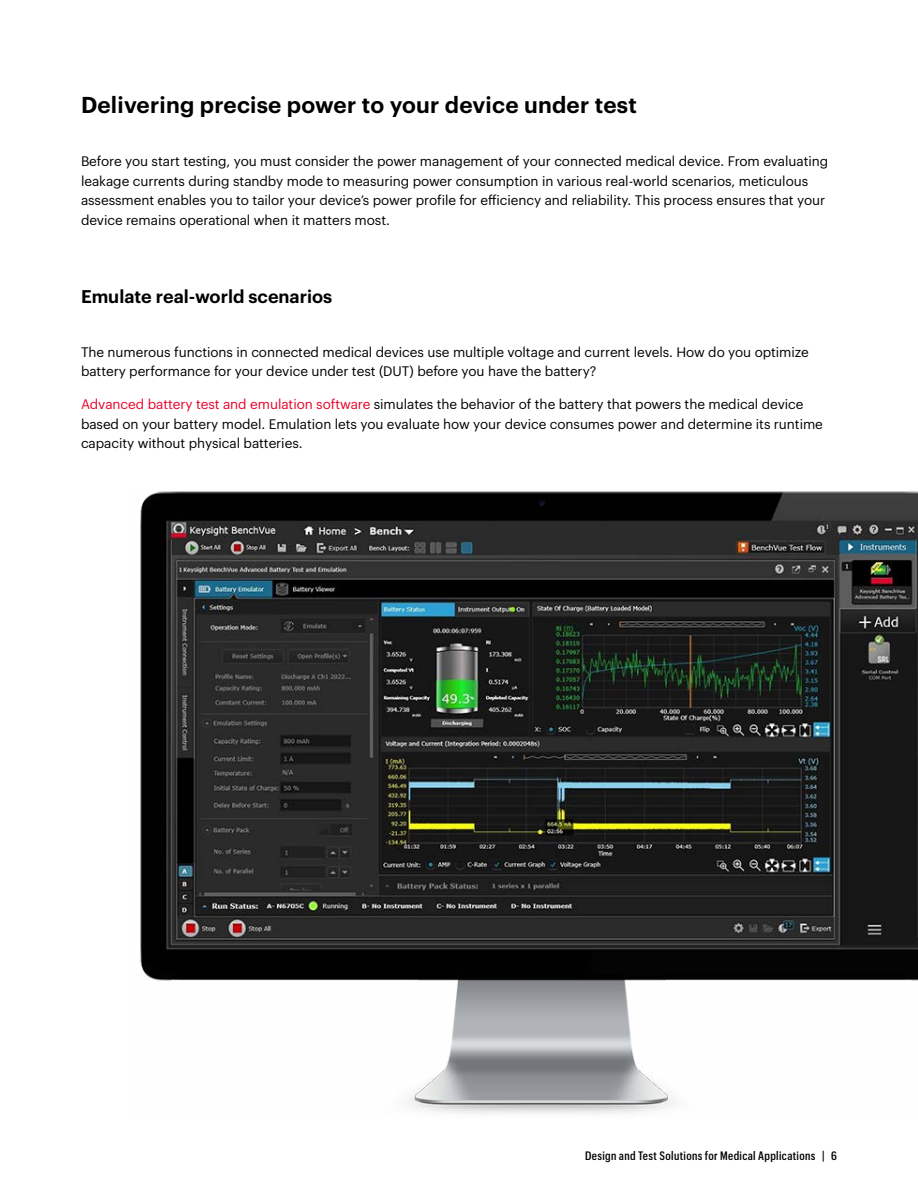
<style>
.page{position:relative;width:918px;height:1188px;background:#fff}
.page>*{position:absolute;margin:0;border:0;box-sizing:border-box;transform-origin:0 0}
.t1{font:600 22.5px "Graphik LC";letter-spacing:.01em;color:#000}
.t2{font:600 18px "Graphik LC";color:#000}
.t3{font:13.5px/19.5px "Graphik LC";letter-spacing:-.005em;color:#000}
.t4{font:500 12px "Graphik Cond";letter-spacing:.03em;color:#000}
.s1{color:#e90029}
</style>
<div class="page">
<img style="left:140px;top:491px;width:778px;height:623px">
<h1 class="t1" style="left:81px;top:88px;width:557px">Delivering precise power to your device under test</h1>
<p class="t3" style="left:81px;top:150px;width:749px">Before you start testing, you must consider the power management of your connected medical device. From evaluating leakage currents during standby mode to measuring power consumption in various real-world scenarios, meticulous assessment enables you to tailor your device’s power profile for efficiency and reliability. This process ensures that your device remains operational when it matters most.</p>
<h2 class="t2" style="left:81px;top:283px;width:253px">Emulate real-world scenarios</h2>
<p class="t3" style="left:81px;top:341px;width:729px">The numerous functions in connected medical devices use multiple voltage and current levels. How do you optimize battery performance for your device under test (DUT) before you have the battery?</p>
<p class="t3" style="left:81px;top:393px;width:743px"><span class="s1">Advanced battery test and emulation software</span> simulates the behavior of the battery that powers the medical device based on your battery model. Emulation lets you evaluate how your device consumes power and determine its runtime capacity without physical batteries.</p>
<p class="t4" style="left:585px;top:1147px;width:253px">Design and Test Solutions for Medical Applications | 6</p>
</div>
